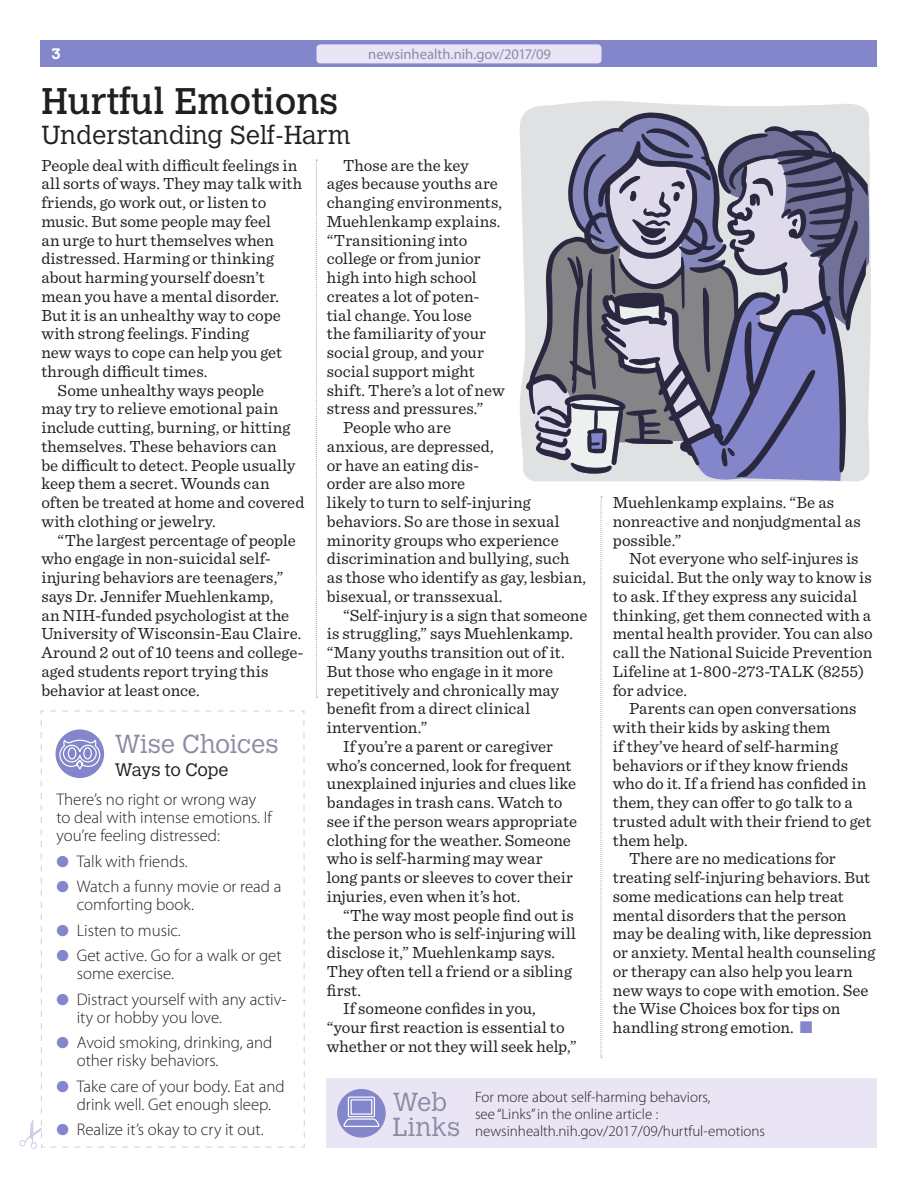
<style>
.page{position:relative;width:918px;height:1188px;background:#fff}
.page>*{position:absolute;margin:0;border:0;box-sizing:border-box;transform-origin:0 0}
.t1{font:36.75px "Calvert MT Std";color:#231f20}
.t2{font:300 25.8px "Calvert MT Std";color:#231f20}
.t3{font:300 25.8px/25.5px "Calvert MT Std";color:#8e8aa6}
.t4{font:300 18px "Calvert MT Std";letter-spacing:-.02em;color:#231f20}
.NewsIH_Body{font:16.8px/18.8px "Sentinel";color:#231f20}
.t5{font:300 16.8px/18px "Myriad Pro";color:#231f20}
.NewsIH_Body_First{font:16.8px/18.8px "Sentinel";letter-spacing:.005em;color:#231f20}
.t6{font:300 15px/17px "Myriad Pro";color:#231f20}
.t7{font:700 15px "Calvert MT Std";color:#fff}
.NewsIH_Body_First-2{font:14.7px "Myriad Pro";color:#8e8aa6}
.s1{color:#8386ca}
</style>
<div class="page">
<svg style="left:40px;top:710px;width:265px;height:438px"></svg>
<div style="left:40px;top:40px;width:838px;height:27px;background:#8386ca"></div>
<div style="left:317px;top:44px;width:284px;height:19px;background:#e9e5f5;border-radius:4px"></div>
<svg style="left:316px;top:160px;width:1px;height:538px"></svg>
<svg style="left:19px;top:720px;width:23px;height:429px"></svg>
<div style="left:326px;top:1079px;width:551px;height:69px;background:#e9e5f5"></div>
<div style="left:56px;top:729px;width:48px;height:49px;background:#8386ca;border-radius:50%"></div>
<svg style="left:59px;top:739px;width:42px;height:32px"></svg>
<div style="left:337px;top:1089px;width:49px;height:49px;background:#8386ca;border-radius:50%"></div>
<svg style="left:343px;top:1096px;width:37px;height:31px"></svg>
<div style="left:351px;top:1099px;width:21px;height:16px;border:1px solid #fff"></div>
<svg style="left:601px;top:496px;width:1px;height:562px"></svg>
<svg style="left:520px;top:101px;width:351px;height:379px;fill:#e0e1e3"></svg>
<svg style="left:526px;top:113px;width:4px;height:301px"></svg>
<svg style="left:530px;top:113px;width:340px;height:368px;background:#908fa6"></svg>
<p class="t7" style="left:52px;top:44px;width:11px">3</p>
<p class="NewsIH_Body_First-2" style="left:368px;top:45px;width:184px">newsinhealth.nih.gov/2017/09</p>
<p class="t1" style="left:41px;top:80px;width:298px">Hurtful Emotions</p>
<p class="t2" style="left:41px;top:120px;width:311px">Understanding Self-Harm</p>
<p class="NewsIH_Body_First" style="left:41px;top:155px;width:262px">People deal with difficult feelings in all sorts of ways. They may talk with friends, go work out, or listen to music. But some people may feel<br>an urge to hurt themselves when distressed. Harming or thinking about harming yourself doesn’t mean you have a mental disorder.<br>But it is an unhealthy way to cope with strong feelings. Finding<br>new ways to cope can help you get through difficult times.</p>
<p class="NewsIH_Body" style="left:41px;top:380px;width:265px;text-indent:16px">Some unhealthy ways people<br>may try to relieve emotional pain include cutting, burning, or hitting themselves. These behaviors can<br>be difficult to detect. People usually keep them a secret. Wounds can often be treated at home and covered with clothing or jewelry.</p>
<p class="NewsIH_Body" style="left:41px;top:530px;width:264px;text-indent:16px">“The largest percentage of people who engage in non-suicidal self&shy;injuring behaviors are teenagers,” says Dr. Jennifer Muehlenkamp,<br>an NIH-funded psychologist at the University of Wisconsin-Eau Claire.<br>Around 2 out of 10 teens and college&shy;aged students report trying this behavior at least once.</p>
<p class="t3" style="left:115px;top:732px;width:165px">Wise Choices</p>
<p class="t4" style="left:115px;top:760px;width:115px">Ways to Cope</p>
<p class="NewsIH_Body" style="left:327px;top:155px;width:179px;text-indent:16px">Those are the key<br>ages because youths are changing environments,<br>Muehlenkamp explains. “Transitioning into college or from junior high into high school creates a lot of poten&shy;tial change. You lose<br>the familiarity of your social group, and your social support might shift. There’s a lot of new stress and pressures.”</p>
<p class="NewsIH_Body" style="left:327px;top:417px;width:261px;text-indent:16px">People who are<br>anxious, are depressed,<br>or have an eating dis-<br>order are also more<br>likely to turn to self-injuring behaviors. So are those in sexual minority groups who experience discrimination and bullying, such as those who identify as gay, lesbian, bisexual, or transsexual.</p>
<p class="NewsIH_Body" style="left:327px;top:605px;width:262px;text-indent:16px">“Self-injury is a sign that someone is struggling,” says Muehlenkamp. “Many youths transition out of it.<br>But those who engage in it more repetitively and chronically may benefit from a direct clinical intervention.”</p>
<p class="NewsIH_Body" style="left:327px;top:736px;width:252px;text-indent:16px">If you’re a parent or caregiver who’s concerned, look for frequent unexplained injuries and clues like bandages in trash cans. Watch to see if the person wears appropriate clothing for the weather. Someone who is self-harming may wear long pants or sleeves to cover their injuries, even when it’s hot.</p>
<p class="NewsIH_Body" style="left:327px;top:905px;width:251px;text-indent:16px">“The way most people find out is the person who is self-injuring will disclose it,” Muehlenkamp says.<br>They often tell a friend or a sibling first.</p>
<p class="NewsIH_Body" style="left:327px;top:998px;width:251px;text-indent:16px">If someone confides in you, “your first reaction is essential to whether or not they will seek help,”</p>
<p class="NewsIH_Body" style="left:613px;top:492px;width:249px">Muehlenkamp explains. “Be as nonreactive and nonjudgmental as possible.”</p>
<p class="NewsIH_Body" style="left:613px;top:548px;width:261px;text-indent:16px">Not everyone who self-injures is suicidal. But the only way to know is to ask. If they express any suicidal thinking, get them connected with a mental health provider. You can also call the National Suicide Prevention<br>Lifeline at 1-800-273-TALK (8255) for advice.</p>
<p class="NewsIH_Body" style="left:613px;top:698px;width:260px;text-indent:16px">Parents can open conversations with their kids by asking them<br>if they’ve heard of self-harming behaviors or if they know friends who do it. If a friend has confided in them, they can offer to go talk to a trusted adult with their friend to get them help.</p>
<p class="NewsIH_Body" style="left:613px;top:848px;width:264px;text-indent:16px">There are no medications for treating self-injuring behaviors. But some medications can help treat mental disorders that the person may be dealing with, like depression or anxiety. Mental health counseling or therapy can also help you learn new ways to cope with emotion. See the Wise Choices box for tips on handling strong emotion. <span class="s1">■</span></p>
<p class="t5" style="left:56px;top:791px;width:217px">There’s no right or wrong way to deal with intense emotions. If you’re feeling distressed:</p>
<p class="t5" style="left:56px;top:852px;width:133px"><span class="s1">●</span> Talk with friends.</p>
<p class="t5" style="left:77px;top:878px;width:206px;text-indent:-20px"><span class="s1">●</span> Watch a funny movie or read a comforting book.</p>
<p class="t5" style="left:56px;top:921px;width:126px"><span class="s1">●</span> Listen to music.</p>
<p class="t5" style="left:77px;top:947px;width:206px;text-indent:-20px"><span class="s1">●</span> Get active. Go for a walk or get some exercise.</p>
<p class="t5" style="left:77px;top:990px;width:211px;text-indent:-20px"><span class="s1">●</span> Distract yourself with any activ&shy;ity or hobby you love.</p>
<p class="t5" style="left:77px;top:1034px;width:197px;text-indent:-20px"><span class="s1">●</span> Avoid smoking, drinking, and other risky behaviors.</p>
<p class="t5" style="left:56px;top:1078px;width:230px;text-align:center"><span class="s1">●</span> Take care of your body. Eat and drink well. Get enough sleep.</p>
<p class="t5" style="left:56px;top:1121px;width:209px"><span class="s1">●</span> Realize it’s okay to cry it out.</p>
<p class="t6" style="left:475px;top:1089px;width:292px">For more about self-harming behaviors,<br>see “Links” in the online article : newsinhealth.nih.gov/2017/09/hurtful-emotions</p>
<p class="t3" style="left:393px;top:1090px;width:69px">Web<br>Links</p>
</div>
